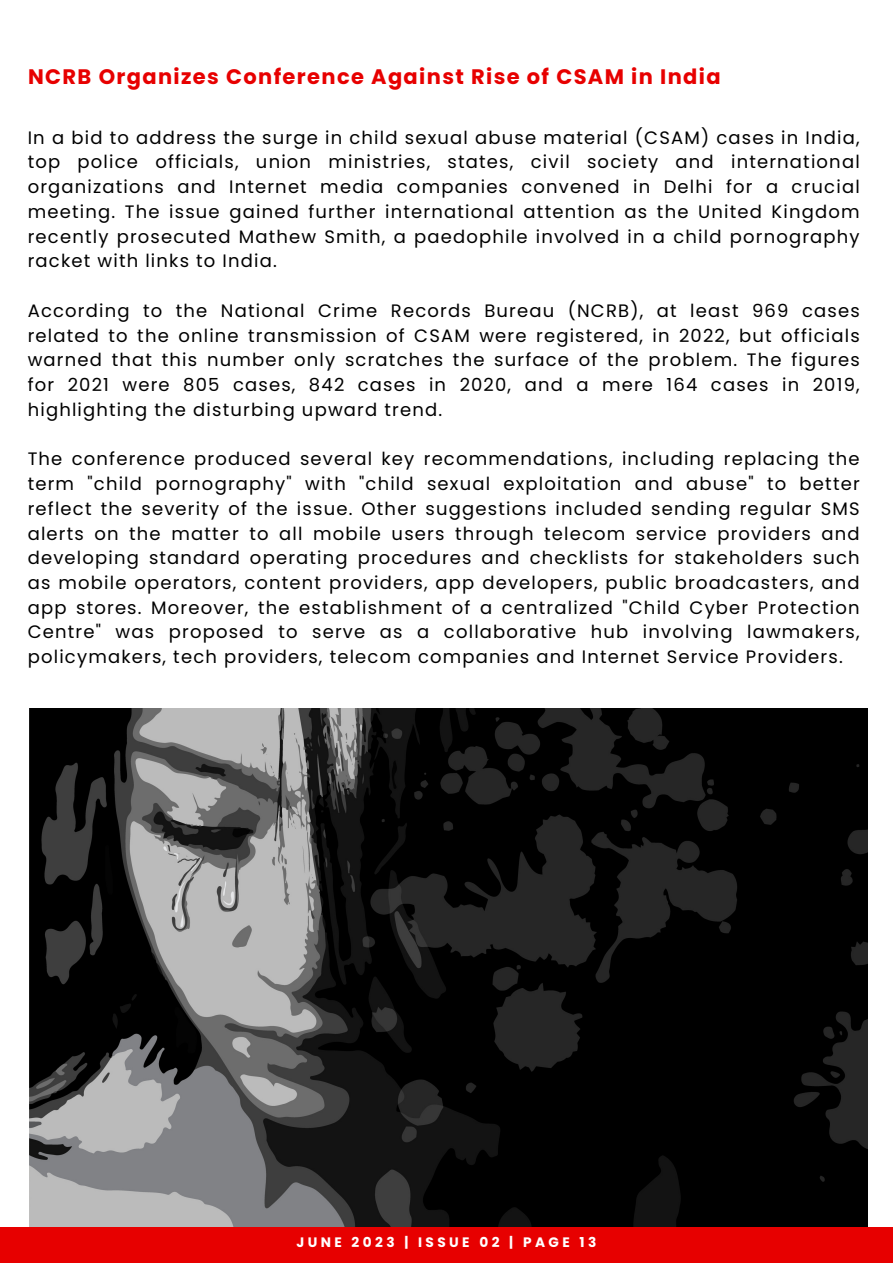
<style>
.page{position:relative;width:893px;height:1264px;background:#fff}
.page>*{position:absolute;margin:0;border:0;box-sizing:border-box;transform-origin:0 0}
.t1{font:700 21px "Poppins";letter-spacing:.065em;color:#e70000}
.t2{font:18px/24.8px "Poppins";letter-spacing:.065em;color:#000;text-align:justify}
.t3{font:700 13.65px "Poppins";letter-spacing:.25em;color:#fff}
</style>
<div class="page">
<div style="left:0;top:1227px;width:892px;height:35px;background:#e70000"></div>
<img style="left:29px;top:708px;width:838px;height:518px">
<p class="t1" style="left:28px;top:62px;width:694px">NCRB Organizes Conference Against Rise of CSAM in India</p>
<p class="t2" style="left:28px;top:125px;width:833px">In a bid to address the surge in child sexual abuse material (CSAM) cases in India, top police officials, union ministries, states, civil society and international organizations and Internet media companies convened in Delhi for a crucial meeting. The issue gained further international attention as the United Kingdom recently prosecuted Mathew Smith, a paedophile involved in a child pornography racket with links to India.</p>
<p class="t2" style="left:28px;top:298px;width:833px">According to the National Crime Records Bureau (NCRB), at least 969 cases related to the online transmission of CSAM were registered, in 2022, but officials warned that this number only scratches the surface of the problem. The figures for 2021 were 805 cases, 842 cases in 2020, and a mere 164 cases in 2019, highlighting the disturbing upward trend.</p>
<p class="t2" style="left:28px;top:446px;width:833px">The conference produced several key recommendations, including replacing the term "child pornography" with "child sexual exploitation and abuse" to better reflect the severity of the issue. Other suggestions included sending regular SMS alerts on the matter to all mobile users through telecom service providers and developing standard operating procedures and checklists for stakeholders such as mobile operators, content providers, app developers, public broadcasters, and app stores. Moreover, the establishment of a centralized "Child Cyber Protection Centre" was proposed to serve as a collaborative hub involving lawmakers, policymakers, tech providers, telecom companies and Internet Service Providers.</p>
<p class="t3" style="left:296px;top:1232px;width:301px">JUNE 2023 | ISSUE 02 | PAGE 13</p>
</div>
